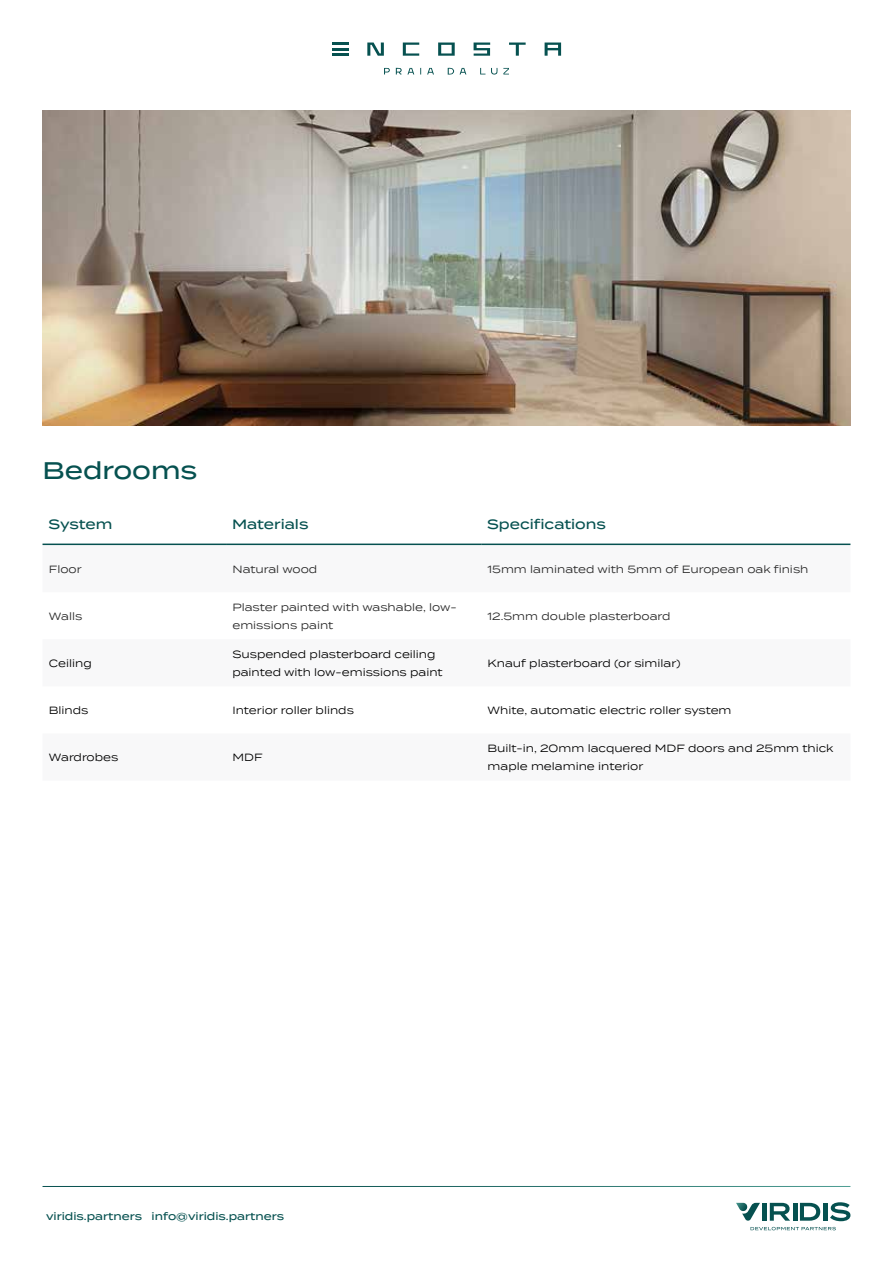
<style>
.page{position:relative;width:893px;height:1263px;background:#fff}
.page>*{position:absolute;margin:0;border:0;box-sizing:border-box;transform-origin:0 0}
.t1{font:500 24px "Termina";color:#065150}
.t2{font:500 13.5px "Termina";color:#065150}
.t3{font:10.5px/18px "Termina";color:#000}
.t4{font:10.5px/18px "Termina";color:#272727}
.t5{font:500 10.5px "Termina";color:#065150}
</style>
<div class="page">
<hr style="left:763px;top:1203px;width:4px;height:18px;background:#065150">
<svg style="left:770px;top:1203px;width:20px;height:18px"></svg>
<hr style="left:793px;top:1203px;width:4px;height:18px;background:#065150">
<svg style="left:800px;top:1203px;width:20px;height:18px"></svg>
<hr style="left:823px;top:1203px;width:4px;height:18px;background:#065150">
<svg style="left:830px;top:1202px;width:20px;height:19px"></svg>
<svg style="left:736px;top:1203px;width:24px;height:18px"></svg>
<svg style="left:750px;top:1227px;width:86px;height:3px"></svg>
<svg style="left:474px;top:43px;width:16px;height:13px"></svg>
<svg style="left:438px;top:43px;width:17px;height:13px"></svg>
<svg style="left:545px;top:43px;width:16px;height:13px"></svg>
<svg style="left:367px;top:43px;width:17px;height:13px"></svg>
<svg style="left:403px;top:43px;width:16px;height:13px"></svg>
<svg style="left:509px;top:43px;width:17px;height:13px"></svg>
<svg style="left:332px;top:43px;width:16px;height:13px"></svg>
<svg style="left:448px;top:68px;width:6px;height:7px"></svg>
<svg style="left:427px;top:68px;width:7px;height:6px"></svg>
<svg style="left:396px;top:68px;width:18px;height:7px"></svg>
<svg style="left:460px;top:68px;width:6px;height:6px"></svg>
<svg style="left:384px;top:68px;width:6px;height:6px"></svg>
<svg style="left:491px;top:68px;width:18px;height:7px"></svg>
<svg style="left:480px;top:68px;width:5px;height:6px"></svg>
<svg style="left:43px;top:545px;width:807px;height:1px"></svg>
<hr style="left:43px;top:544px;width:183px;height:1px;background:#065150">
<hr style="left:226px;top:544px;width:255px;height:1px;background:#065150">
<hr style="left:481px;top:544px;width:369px;height:1px;background:#065150">
<img style="left:43px;top:111px;width:807px;height:314px">
<h1 class="t1" style="left:43px;top:453px;width:156px">Bedrooms</h1>
<p class="t2" style="left:49px;top:514px;width:65px">System</p>
<p class="t2" style="left:232px;top:514px;width:78px">Materials</p>
<p class="t2" style="left:487px;top:514px;width:120px">Specifications</p>
<p class="t4" style="left:49px;top:559px;width:34px">Floor</p>
<p class="t4" style="left:232px;top:559px;width:86px">Natural wood</p>
<p class="t4" style="left:488px;top:559px;width:322px">15mm laminated with 5mm of European oak finish</p>
<p class="t4" style="left:49px;top:607px;width:35px">Walls</p>
<p class="t4" style="left:232px;top:598px;width:226px">Plaster painted with washable, low&shy;emissions paint</p>
<p class="t4" style="left:488px;top:607px;width:184px">12.5mm double plasterboard</p>
<p class="t3" style="left:49px;top:654px;width:44px">Ceiling</p>
<p class="t3" style="left:232px;top:645px;width:212px">Suspended plasterboard ceiling painted with low-emissions paint</p>
<p class="t3" style="left:488px;top:654px;width:195px">Knauf plasterboard (or similar)</p>
<p class="t3" style="left:49px;top:701px;width:41px">Blinds</p>
<p class="t3" style="left:232px;top:701px;width:123px">Interior roller blinds</p>
<p class="t3" style="left:488px;top:701px;width:246px">White, automatic electric roller system</p>
<p class="t3" style="left:49px;top:748px;width:71px">Wardrobes</p>
<p class="t3" style="left:232px;top:748px;width:32px">MDF</p>
<p class="t3" style="left:488px;top:739px;width:347px">Built-in, 20mm lacquered MDF doors and 25mm thick maple melamine interior</p>
<p class="t5" style="left:46px;top:1209px;width:240px">viridis.partners info@viridis.partners</p>
</div>
